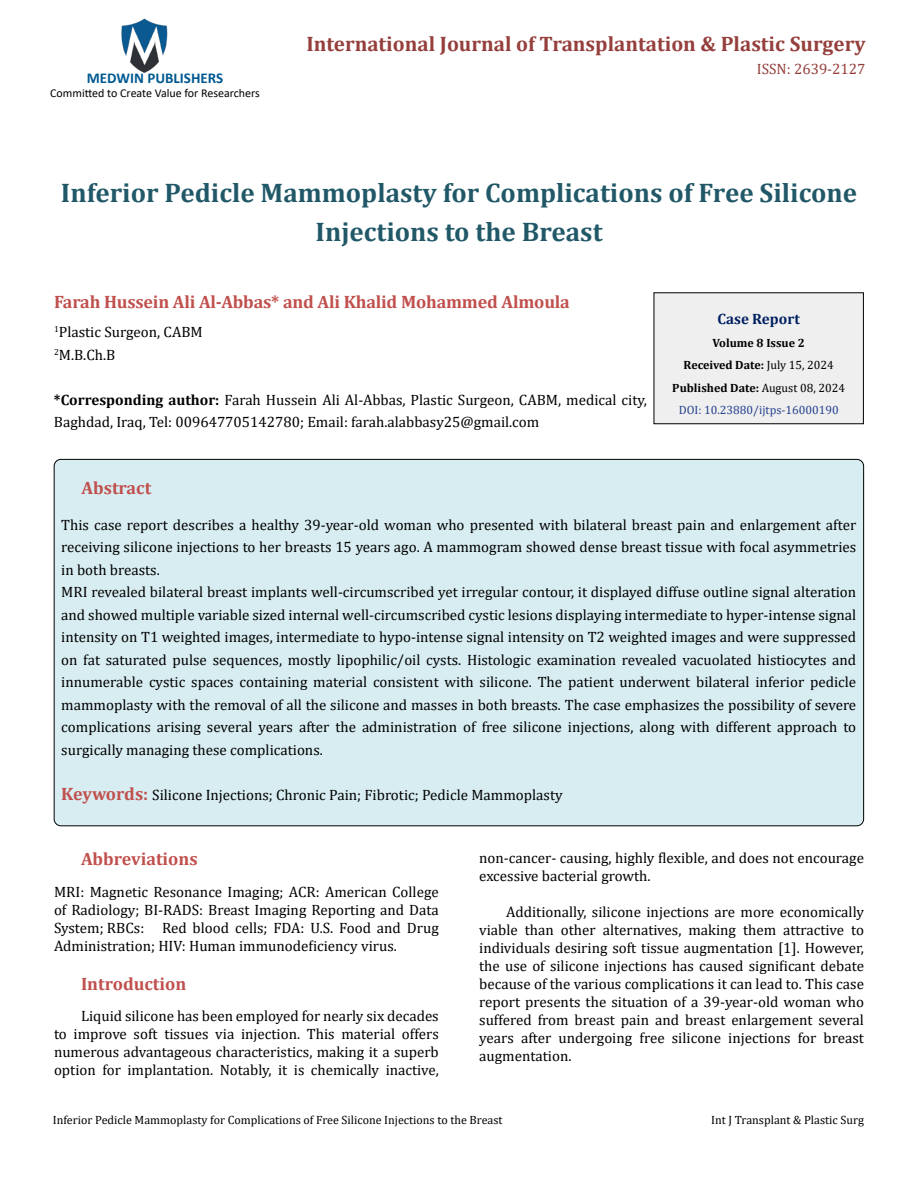
<style>
.page{position:relative;width:918px;height:1188px;background:#fff}
.page>*{position:absolute;margin:0;border:0;box-sizing:border-box;transform-origin:0 0}
.t1{font:700 27px/39px "Cambria";color:#215868;text-align:center}
.t2{font:700 21px "Cambria";color:#953f3c}
.t3{font:700 18px "Cambria";letter-spacing:-.01em;color:#c0504d}
.t4{font:15px/18px "Cambria";color:#000}
.t5{font:700 15px "Calibri";color:#005991}
.t6{font:15px "Cambria";color:#953f3c}
.t7{font:700 15px "Cambria";color:#002060}
.t8{font:12px "Cambria";color:#000}
.t9{font:700 12px/22.5px "Cambria";color:#000;text-align:center}
.t10{font:12px "Calibri";color:#000}
.s1{font-weight:700}
.s2{font-weight:400}
.s3{font-weight:400;color:#25408f}
.s4{font-weight:700;font-size:18px;color:#c0504d}
</style>
<div class="page">
<img style="left:121px;top:18px;width:47px;height:55px">
<div style="left:654px;top:293px;width:209px;height:131px;background:#efefef"></div>
<div style="left:654px;top:292px;width:210px;height:132px;border:1px solid #000"></div>
<div style="left:54px;top:459px;width:810px;height:367px;background:#d8edf2;border-radius:7px"></div>
<p class="t5" style="left:87px;top:67px;width:138px">MEDWIN PUBLISHERS</p>
<p class="t10" style="left:50px;top:85px;width:211px">Committed to Create Value for Researchers</p>
<h2 class="t2" style="left:307px;top:30px;width:561px">International Journal of Transplantation &amp; Plastic Surgery</h2>
<p class="t6" style="left:757px;top:60px;width:110px">ISSN: 2639-2127</p>
<h1 class="t1" style="left:61px;top:172px;width:798px">Inferior Pedicle Mammoplasty for Complications of Free Silicone<br>Injections to the Breast</h1>
<p class="t3" style="left:54px;top:289px;width:517px">Farah Hussein Ali Al-Abbas* and Ali Khalid Mohammed Almoula</p>
<p class="t4" style="left:54px;top:321px;width:150px;line-height:22.5px"><sup>1</sup>Plastic Surgeon, CABM<br><sup>2</sup>M.B.Ch.B</p>
<p class="t4" style="left:54px;top:388px;width:594px;line-height:22.5px"><span class="s1">*Corresponding author:</span> Farah Hussein Ali Al-Abbas, Plastic Surgeon, CABM, medical city,<br>Baghdad, Iraq, Tel: 009647705142780; Email: farah.alabbasy25@gmail.com</p>
<p class="t7" style="left:718px;top:309px;width:84px">Case Report</p>
<p class="t9" style="left:672px;top:331px;width:174px">Volume 8 Issue 2<br>Received Date: <span class="s2">July 15, 2024<br></span>Published Date: <span class="s2">August 08, 2024<br></span><span class="s3">DOI: 10.23880/ijtps-16000190</span></p>
<p class="t3" style="left:82px;top:475px;width:71px">Abstract</p>
<p class="t4" style="left:61px;top:513px;width:797px;line-height:22.5px">This case report describes a healthy 39-year-old woman who presented with bilateral breast pain and enlargement after receiving silicone injections to her breasts 15 years ago. A mammogram showed dense breast tissue with focal asymmetries in both breasts.<br>MRI revealed bilateral breast implants well-circumscribed yet irregular contour, it displayed diffuse outline signal alteration and showed multiple variable sized internal well-circumscribed cystic lesions displaying intermediate to hyper-intense signal intensity on T1 weighted images, intermediate to hypo-intense signal intensity on T2 weighted images and were suppressed on fat saturated pulse sequences, mostly lipophilic/oil cysts. Histologic examination revealed vacuolated histiocytes and innumerable cystic spaces containing material consistent with silicone. The patient underwent bilateral inferior pedicle mammoplasty with the removal of all the silicone and masses in both breasts. The case emphasizes the possibility of severe complications arising several years after the administration of free silicone injections, along with different approach to surgically managing these complications.</p>
<p class="t4" style="left:61px;top:786px;width:503px"><span class="s4">Keywords:</span> Silicone Injections; Chronic Pain; Fibrotic; Pedicle Mammoplasty</p>
<p class="t3" style="left:81px;top:846px;width:118px">Abbreviations</p>
<p class="t4" style="left:54px;top:882px;width:386px;text-align:justify">MRI: Magnetic Resonance Imaging; ACR: American College of Radiology; BI-RADS: Breast Imaging Reporting and Data System; RBCs: Red blood cells; FDA: U.S. Food and Drug Administration; HIV: Human immunodeficiency virus.</p>
<p class="t3" style="left:81px;top:971px;width:107px">Introduction</p>
<p class="t4" style="left:54px;top:1007px;width:386px;text-align:justify;text-indent:27px">Liquid silicone has been employed for nearly six decades to improve soft tissues via injection. This material offers numerous advantageous characteristics, making it a superb option for implantation. Notably, it is chemically inactive,</p>
<p class="t4" style="left:479px;top:849px;width:386px">non-cancer- causing, highly flexible, and does not encourage excessive bacterial growth.</p>
<p class="t4" style="left:479px;top:903px;width:386px;text-align:justify;text-indent:27px">Additionally, silicone injections are more economically viable than other alternatives, making them attractive to individuals desiring soft tissue augmentation [1]. However, the use of silicone injections has caused significant debate because of the various complications it can lead to. This case report presents the situation of a 39-year-old woman who suffered from breast pain and breast enlargement several years after undergoing free silicone injections for breast augmentation.</p>
<p class="t8" style="left:53px;top:1113px;width:451px">Inferior Pedicle Mammoplasty for Complications of Free Silicone Injections to the Breast</p>
<p class="t8" style="left:711px;top:1113px;width:154px">Int J Transplant &amp; Plastic Surg</p>
</div>
